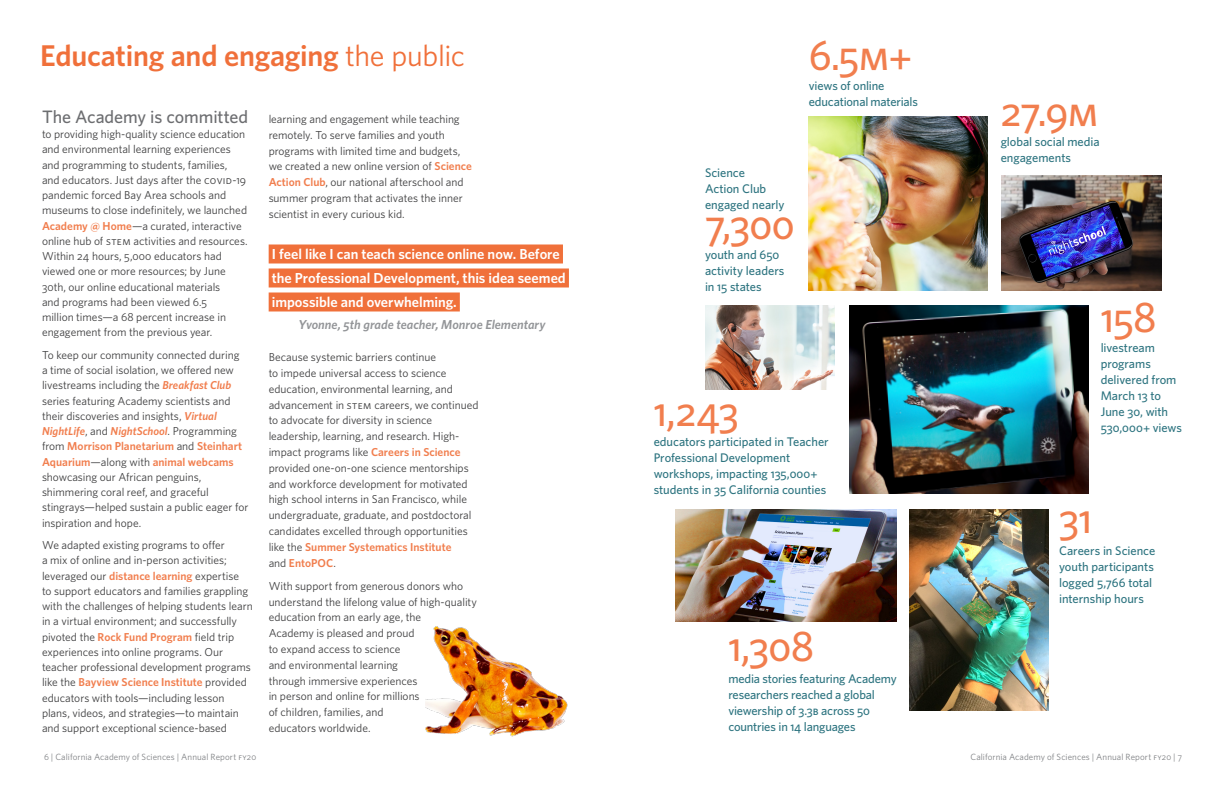
<style>
.page{position:relative;width:1224px;height:792px;background:#fff}
.page>*{position:absolute;margin:0;border:0;box-sizing:border-box;transform-origin:0 0}
.infographic{font:500 42px "Whitney";letter-spacing:-.015em;color:#f17e4e}
.Page_heading{font:600 30px "Whitney";letter-spacing:-.01em;color:#f0703a}
.t1{font:500 18px "Whitney";letter-spacing:-.005em;color:#6c6d70}
.Pull_quote{font:600 14.5px/24px "Whitney";letter-spacing:-.005em;color:#fff}
.Pull_quote_speaker{font:italic 600 13px "Whitney";color:#939598}
.infographic-2{font:500 12.5px/16px "Whitney";letter-spacing:-.005em;color:#2d7480}
.t2{font:11.5px/15.2px "Whitney";letter-spacing:-.005em;color:#3e3e3f}
.t3{font:9px "Whitney";letter-spacing:.01em;color:#808285}
.s1{font-weight:400}
.s2{font-weight:600;color:#f17e4e}
.s3{font-weight:600;font-style:italic;color:#f17e4e}
</style>
<div class="page">
<img style="left:850px;top:305px;width:238px;height:189px">
<img style="left:809px;top:117px;width:179px;height:174px">
<img style="left:705px;top:305px;width:130px;height:84px">
<img style="left:910px;top:510px;width:138px;height:200px">
<img style="left:675px;top:510px;width:221px;height:112px">
<img style="left:1001px;top:175px;width:160px;height:116px">
<div style="left:269px;top:244px;width:294px;height:20px;background:#f0703a"></div>
<div style="left:269px;top:268px;width:300px;height:20px;background:#f0703a"></div>
<div style="left:269px;top:292px;width:191px;height:20px;background:#f0703a"></div>
<img style="left:425px;top:626px;width:143px;height:111px">
<p class="Page_heading" style="left:40px;top:36px;width:426px">Educating and engaging <span class="s1">the public</span></p>
<p class="t1" style="left:42px;top:105px;width:208px">The Academy is committed</p>
<p class="t2" style="left:42px;top:126px;width:207px">to providing high-quality science education and environmental learning experiences and programming to students, families, and educators. Just days after the covid-19 pandemic forced Bay Area schools and museums to close indefinitely, we launched <span class="s2">Academy @ Home</span>—a curated, interactive online hub of stem activities and resources.<br>Within 24 hours, 5,000 educators had viewed one or more resources; by June 30th, our online educational materials<br>and programs had been viewed 6.5<br>million times—a 68 percent increase in engagement from the previous year.</p>
<p class="t2" style="left:42px;top:347px;width:208px">To keep our community connected during<br>a time of social isolation, we offered new livestreams including the <span class="s3">Breakfast Club </span>series featuring Academy scientists and their discoveries and insights, <span class="s3">Virtual NightLife</span>, and <span class="s3">NightSchool</span>. Programming from <span class="s2">Morrison Planetarium</span> and <span class="s2">Steinhart Aquarium</span>—along with <span class="s2">animal webcams </span>showcasing our African penguins, shimmering coral reef, and graceful stingrays—helped sustain a public eager for inspiration and hope.</p>
<p class="t2" style="left:42px;top:537px;width:212px">We adapted existing programs to offer<br>a mix of online and in-person activities; leveraged our <span class="s2">distance learning</span> expertise<br>to support educators and families grappling with the challenges of helping students learn in a virtual environment; and successfully pivoted the <span class="s2">Rock Fund Program</span> field trip experiences into online programs. Our teacher professional development programs like the <span class="s2">Bayview Science Institute</span> provided educators with tools—including lesson plans, videos, and strategies—to maintain and support exceptional science-based</p>
<p class="t2" style="left:269px;top:111px;width:205px;line-height:15.8px">learning and engagement while teaching remotely. To serve families and youth programs with limited time and budgets, we created a new online version of <span class="s2">Science Action Club</span>, our national afterschool and summer program that activates the inner scientist in every curious kid.</p>
<p class="Pull_quote" style="left:272px;top:242px;width:296px">I feel like I can teach science online now. Before the Professional Development, this idea seemed impossible and overwhelming.</p>
<p class="Pull_quote_speaker" style="left:299px;top:316px;width:248px">Yvonne, 5th grade teacher, Monroe Elementary</p>
<p class="t2" style="left:269px;top:349px;width:211px;line-height:15.8px">Because systemic barriers continue<br>to impede universal access to science education, environmental learning, and advancement in stem careers, we continued to advocate for diversity in science leadership, learning, and research. High&shy;impact programs like <span class="s2">Careers in Science </span>provided one-on-one science mentorships and workforce development for motivated high school interns in San Francisco, while undergraduate, graduate, and postdoctoral candidates excelled through opportunities like the <span class="s2">Summer Systematics Institute<br></span>and <span class="s2">EntoPOC</span>.</p>
<p class="t2" style="left:269px;top:578px;width:210px;line-height:15.8px">With support from generous donors who understand the lifelong value of high-quality education from an early age, the<br>Academy is pleased and proud<br>to expand access to science<br>and environmental learning<br>through immersive experiences<br>in person and online for millions<br>of children, families, and<br>educators worldwide.</p>
<p class="infographic" style="left:809px;top:27px;width:105px">6.5m+</p>
<p class="infographic-2" style="left:809px;top:77px;width:111px">views of online educational materials</p>
<p class="infographic-2" style="left:705px;top:164px;width:81px">Science<br>Action Club engaged nearly</p>
<p class="infographic" style="left:705px;top:197px;width:91px">7,300</p>
<p class="infographic-2" style="left:705px;top:246px;width:81px">youth and 650 activity leaders in 15 states</p>
<p class="infographic" style="left:654px;top:383px;width:87px">1,243</p>
<p class="infographic-2" style="left:654px;top:433px;width:177px">educators participated in Teacher<br>Professional Development workshops, impacting 135,000+ students in 35 California counties</p>
<p class="infographic" style="left:728px;top:619px;width:87px">1,308</p>
<p class="infographic-2" style="left:728px;top:670px;width:170px">media stories featuring Academy researchers reached a global viewership of 3.3b across 50 countries in 14 languages</p>
<p class="infographic" style="left:1001px;top:84px;width:100px">27.9m</p>
<p class="infographic-2" style="left:1001px;top:134px;width:101px">global social media engagements</p>
<p class="infographic" style="left:1101px;top:290px;width:57px">158</p>
<p class="infographic-2" style="left:1101px;top:340px;width:83px">livestream programs delivered from<br>March 13 to<br>June 30, with<br>530,000+ views</p>
<p class="infographic" style="left:1059px;top:490px;width:35px">31</p>
<p class="infographic-2" style="left:1059px;top:542px;width:98px">Careers in Science youth participants logged 5,766 total internship hours</p>
<p class="t3" style="left:44px;top:751px;width:214px">6 | California Academy of Sciences | Annual Report fy20</p>
<p class="t3" style="left:970px;top:751px;width:213px">California Academy of Sciences | Annual Report fy20 | 7</p>
</div>
